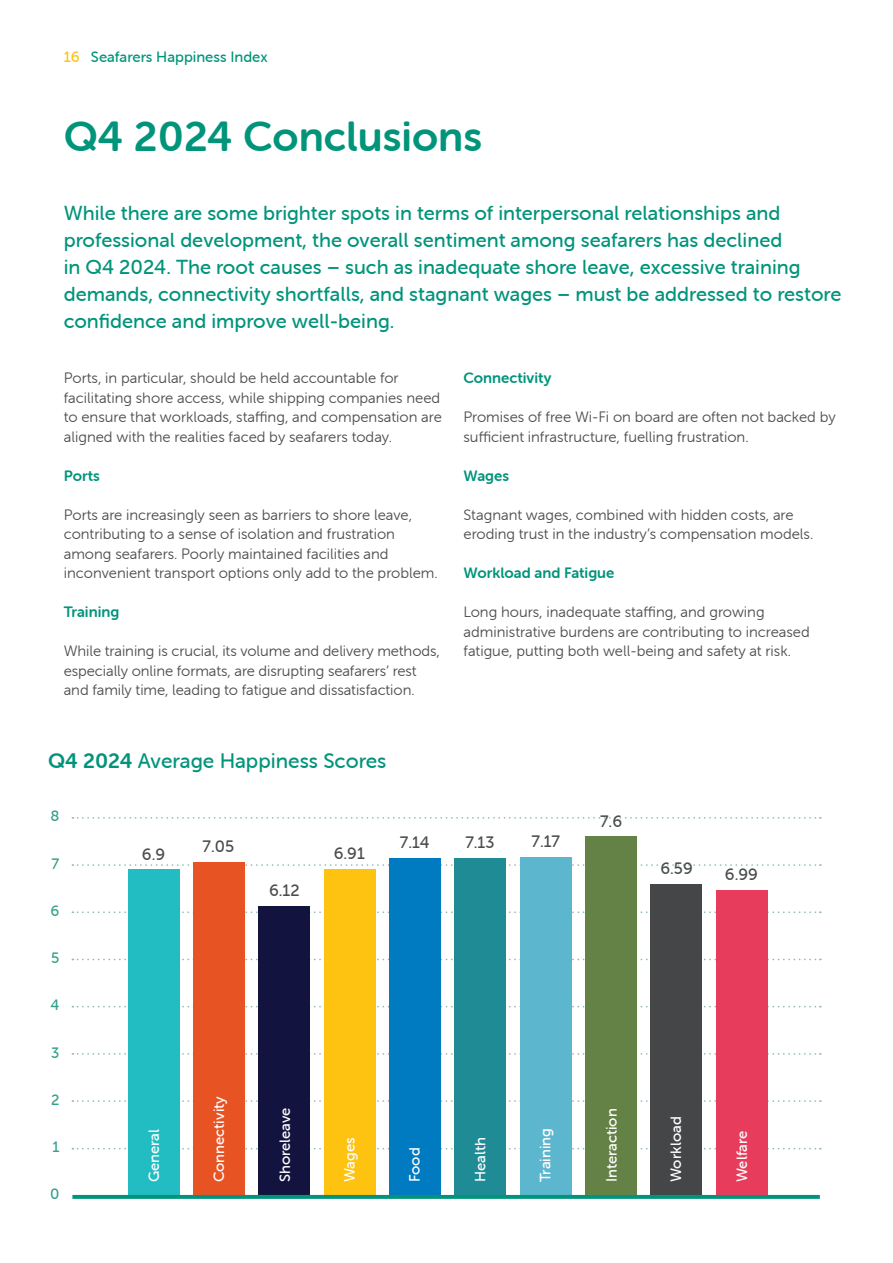
<style>
.page{position:relative;width:893px;height:1263px;background:#fff}
.page>*{position:absolute;margin:0;border:0;box-sizing:border-box;transform-origin:0 0}
.Main_Headers{font:42px "Museo Sans Rounded 700";color:#00947b}
.Body{font:21px "Museo Sans Rounded 500";color:#00947b}
.Sub_Headers{font:20.25px/27px "Museo Sans Rounded 500";color:#00947b}
.t1{font:16.5px "Museo Sans Rounded 500";color:#4b4c4d}
.Body-2{font:15px/19.5px "Museo Sans Rounded 300";color:#4b4c4d}
.t2{font:15px "Museo Sans Rounded 500";color:#fff}
.Body-3{font:15px "Museo Sans Rounded 700";color:#00947b}
.t3{font:15px "Museo Sans Rounded 500";color:#00947b}
.Body-4{font:15px "Museo Sans Rounded 500";color:#36a08a}
.s1{color:#fec210}
.s2{font-family:"Museo Sans Rounded 700"}
</style>
<div class="page">
<svg style="left:72px;top:1148px;width:749px;height:1px"></svg>
<svg style="left:72px;top:1100px;width:749px;height:2px"></svg>
<svg style="left:72px;top:1053px;width:749px;height:2px"></svg>
<svg style="left:72px;top:1006px;width:749px;height:1px"></svg>
<svg style="left:72px;top:959px;width:749px;height:1px"></svg>
<svg style="left:72px;top:911px;width:749px;height:2px"></svg>
<svg style="left:72px;top:864px;width:749px;height:2px"></svg>
<svg style="left:72px;top:817px;width:749px;height:2px"></svg>
<div style="left:716px;top:890px;width:51px;height:307px;background:#e73c5b"></div>
<div style="left:651px;top:884px;width:51px;height:313px;background:#454647"></div>
<div style="left:585px;top:837px;width:51px;height:360px;background:#658246"></div>
<div style="left:520px;top:857px;width:51px;height:340px;background:#5cb6cd"></div>
<div style="left:455px;top:859px;width:51px;height:338px;background:#1e8b95"></div>
<div style="left:389px;top:858px;width:51px;height:339px;background:#007ac0"></div>
<div style="left:324px;top:869px;width:51px;height:328px;background:#fec210"></div>
<div style="left:259px;top:906px;width:51px;height:291px;background:#12133e"></div>
<div style="left:193px;top:862px;width:51px;height:335px;background:#e85324"></div>
<div style="left:128px;top:870px;width:51px;height:327px;background:#21bdc2"></div>
<svg style="left:72px;top:1195px;width:748px;height:4px;background:#07977f"></svg>
<p class="t3" style="left:64px;top:49px;width:205px"><span class="s1">16</span> Seafarers Happiness Index</p>
<p class="Main_Headers" style="left:64px;top:113px;width:420px">Q4 2024 Conclusions</p>
<p class="Sub_Headers" style="left:64px;top:200px;width:779px">While there are some brighter spots in terms of interpersonal relationships and professional development, the overall sentiment among seafarers has declined<br>in Q4 2024. The root causes – such as inadequate shore leave, excessive training demands, connectivity shortfalls, and stagnant wages – must be addressed to restore confidence and improve well-being.</p>
<p class="Body-2" style="left:64px;top:369px;width:380px">Ports, in particular, should be held accountable for facilitating shore access, while shipping companies need to ensure that workloads, staffing, and compensation are aligned with the realities faced by seafarers today.</p>
<p class="Body-3" style="left:64px;top:467px;width:38px">Ports</p>
<p class="Body-2" style="left:64px;top:505px;width:375px">Ports are increasingly seen as barriers to shore leave, contributing to a sense of isolation and frustration among seafarers. Poorly maintained facilities and inconvenient transport options only add to the problem.</p>
<p class="Body-3" style="left:64px;top:604px;width:57px">Training</p>
<p class="Body-2" style="left:64px;top:642px;width:378px">While training is crucial, its volume and delivery methods, especially online formats, are disrupting seafarers’ rest and family time, leading to fatigue and dissatisfaction.</p>
<p class="Body-3" style="left:463px;top:370px;width:89px">Connectivity</p>
<p class="Body-2" style="left:463px;top:408px;width:374px">Promises of free Wi-Fi on board are often not backed by sufficient infrastructure, fuelling frustration.</p>
<p class="Body-3" style="left:463px;top:467px;width:47px">Wages</p>
<p class="Body-2" style="left:463px;top:505px;width:351px">Stagnant wages, combined with hidden costs, are eroding trust in the industry’s compensation models.</p>
<p class="Body-3" style="left:463px;top:565px;width:152px">Workload and Fatigue</p>
<p class="Body-2" style="left:463px;top:603px;width:348px">Long hours, inadequate staffing, and growing administrative burdens are contributing to increased fatigue, putting both well-being and safety at risk.</p>
<p class="Body" style="left:48px;top:750px;width:340px"><span class="s2">Q4 2024</span> Average Happiness Scores</p>
<p class="Body-4" style="left:50px;top:808px;width:10px">8</p>
<p class="Body-4" style="left:52px;top:855px;width:9px">7</p>
<p class="Body-4" style="left:51px;top:902px;width:10px">6</p>
<p class="Body-4" style="left:51px;top:950px;width:10px">5</p>
<p class="Body-4" style="left:50px;top:997px;width:10px">4</p>
<p class="Body-4" style="left:51px;top:1044px;width:10px">3</p>
<p class="Body-4" style="left:51px;top:1091px;width:10px">2</p>
<p class="Body-4" style="left:52px;top:1139px;width:9px">1</p>
<p class="Body-4" style="left:50px;top:1186px;width:11px">0</p>
<p class="t1" style="left:400px;top:833px;width:31px">7.14</p>
<p class="t1" style="left:465px;top:834px;width:31px">7.13</p>
<p class="t1" style="left:532px;top:833px;width:30px">7.17</p>
<p class="t1" style="left:203px;top:837px;width:33px">7.05</p>
<p class="t1" style="left:334px;top:845px;width:33px">6.91</p>
<p class="t1" style="left:142px;top:845px;width:25px">6.9</p>
<p class="t1" style="left:269px;top:881px;width:32px">6.12</p>
<p class="t2" style="left:211px;top:1182px;width:88px;rotate:-90deg">Connectivity</p>
<p class="t2" style="left:277px;top:1182px;width:76px;rotate:-90deg">Shoreleave</p>
<p class="t2" style="left:341px;top:1182px;width:46px;rotate:-90deg">Wages</p>
<p class="t2" style="left:406px;top:1182px;width:36px;rotate:-90deg">Food</p>
<p class="t2" style="left:472px;top:1182px;width:46px;rotate:-90deg">Health</p>
<p class="t2" style="left:537px;top:1182px;width:56px;rotate:-90deg">Training</p>
<p class="t2" style="left:146px;top:1182px;width:55px;rotate:-90deg">General</p>
<p class="t1" style="left:600px;top:812px;width:24px">7.6</p>
<p class="t1" style="left:660px;top:859px;width:34px">6.59</p>
<p class="t1" style="left:725px;top:865px;width:35px">6.99</p>
<p class="t2" style="left:603px;top:1182px;width:75px;rotate:-90deg">Interaction</p>
<p class="t2" style="left:668px;top:1182px;width:67px;rotate:-90deg">Workload</p>
<p class="t2" style="left:734px;top:1182px;width:53px;rotate:-90deg">Welfare</p>
</div>
